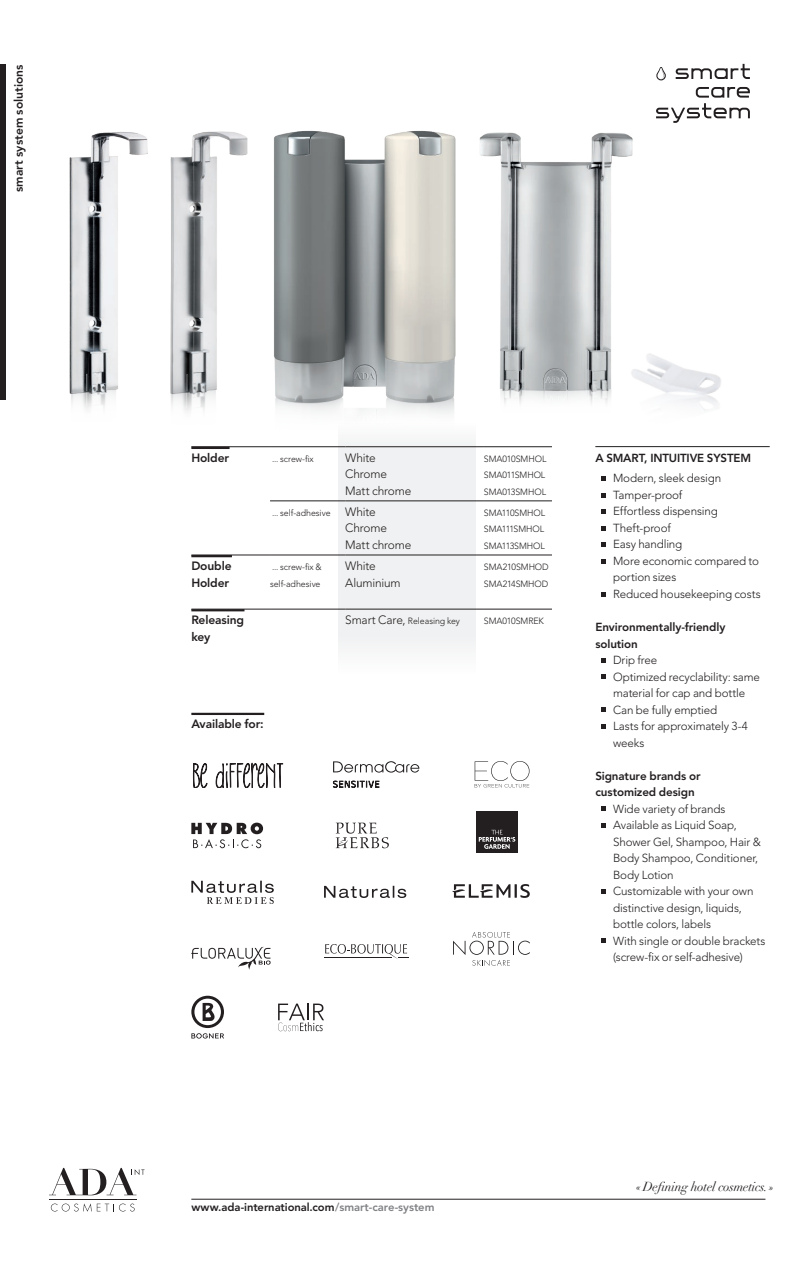
<style>
.page{position:relative;width:808px;height:1263px;background:#fff}
.page>*{position:absolute;margin:0;border:0;box-sizing:border-box;transform-origin:0 0}
.t1{font:italic 12.75px "Didot";letter-spacing:-.015em;color:#231f20}
.t2{font:800 12px/16.5px "Avenir";letter-spacing:-.01em;color:#231f20}
.t3{font:300 12px/16.5px "Avenir";letter-spacing:-.015em;color:#231f20}
.t4{font:300 11.7px/16.5px "Avenir";letter-spacing:-.01em;color:#231f20}
.t5{font:800 11.7px/16.5px "Avenir";letter-spacing:-.01em;color:#231f20}
.t6{font:800 11.25px "Avenir";letter-spacing:-.005em;color:#231f20}
.t7{font:300 9px/16.5px "Avenir";letter-spacing:-.005em;color:#231f20;text-align:justify}
.s1{font-size:12px}
.s2{color:#808285}
</style>
<div class="page">
<div style="left:0;top:64px;width:5px;height:336px;background:#231f20"></div>
<hr style="left:49px;top:1199px;width:88px;height:1px;background:#231f20">
<svg style="left:51px;top:1203px;width:84px;height:9px"></svg>
<svg style="left:49px;top:1168px;width:95px;height:27px"></svg>
<hr style="left:191px;top:1199px;width:574px;height:1px;background:#231f20">
<img style="left:479px;top:132px;width:154px;height:272px">
<img style="left:70px;top:132px;width:78px;height:277px">
<img style="left:171px;top:131px;width:77px;height:281px">
<img style="left:274px;top:130px;width:182px;height:282px">
<img style="left:625px;top:324px;width:96px;height:86px">
<div style="left:338px;top:410px;width:138px;height:264px;background:#f0f1f2"></div>
<hr style="left:270px;top:446px;width:75px;height:1px;background:#231f20">
<hr style="left:345px;top:446px;width:139px;height:1px;background:#231f20">
<hr style="left:484px;top:446px;width:68px;height:1px;background:#231f20">
<hr style="left:191px;top:446px;width:79px;height:1px;background:#231f20">
<hr style="left:270px;top:501px;width:75px;height:1px;background:#231f20">
<hr style="left:345px;top:501px;width:139px;height:1px;background:#231f20">
<hr style="left:484px;top:501px;width:68px;height:1px;background:#231f20">
<hr style="left:191px;top:555px;width:79px;height:1px;background:#231f20">
<hr style="left:270px;top:555px;width:75px;height:1px;background:#231f20">
<hr style="left:345px;top:555px;width:139px;height:1px;background:#231f20">
<hr style="left:484px;top:555px;width:68px;height:1px;background:#231f20">
<hr style="left:191px;top:609px;width:79px;height:1px;background:#231f20">
<hr style="left:270px;top:609px;width:75px;height:1px;background:#231f20">
<hr style="left:345px;top:609px;width:139px;height:1px;background:#231f20">
<hr style="left:484px;top:609px;width:68px;height:1px;background:#231f20">
<hr style="left:191px;top:447px;width:39px;height:2px;background:#231f20">
<hr style="left:191px;top:555px;width:41px;height:2px;background:#231f20">
<hr style="left:191px;top:609px;width:53px;height:2px;background:#231f20">
<hr style="left:191px;top:713px;width:73px;height:2px;background:#231f20">
<svg style="left:452px;top:884px;width:78px;height:14px"></svg>
<svg style="left:191px;top:881px;width:83px;height:23px"></svg>
<svg style="left:333px;top:781px;width:46px;height:6px"></svg>
<svg style="left:333px;top:761px;width:86px;height:12px"></svg>
<svg style="left:324px;top:886px;width:82px;height:12px"></svg>
<svg style="left:336px;top:823px;width:53px;height:25px"></svg>
<svg style="left:191px;top:823px;width:72px;height:25px"></svg>
<svg style="left:193px;top:763px;width:14px;height:24px"></svg>
<svg style="left:216px;top:763px;width:67px;height:24px"></svg>
<svg style="left:191px;top:947px;width:80px;height:22px"></svg>
<div style="left:476px;top:811px;width:42px;height:42px;background:#231f20"></div>
<svg style="left:479px;top:830px;width:36px;height:19px"></svg>
<hr style="left:595px;top:446px;width:175px;height:1px;background:#231f20">
<svg style="left:601px;top:476px;width:4px;height:5px"></svg>
<svg style="left:601px;top:493px;width:4px;height:4px"></svg>
<svg style="left:601px;top:509px;width:4px;height:5px"></svg>
<svg style="left:601px;top:526px;width:4px;height:4px"></svg>
<svg style="left:601px;top:542px;width:4px;height:5px"></svg>
<svg style="left:601px;top:559px;width:4px;height:4px"></svg>
<svg style="left:601px;top:592px;width:4px;height:4px"></svg>
<svg style="left:601px;top:658px;width:4px;height:4px"></svg>
<svg style="left:601px;top:674px;width:4px;height:5px"></svg>
<svg style="left:601px;top:707px;width:4px;height:5px"></svg>
<svg style="left:601px;top:724px;width:4px;height:4px"></svg>
<svg style="left:601px;top:806px;width:4px;height:5px"></svg>
<svg style="left:601px;top:823px;width:4px;height:4px"></svg>
<svg style="left:601px;top:889px;width:4px;height:4px"></svg>
<svg style="left:601px;top:938px;width:4px;height:5px"></svg>
<svg style="left:474px;top:761px;width:55px;height:26px"></svg>
<hr style="left:324px;top:957px;width:67px;height:1px;background:#231f20">
<svg style="left:325px;top:944px;width:83px;height:15px"></svg>
<svg style="left:453px;top:932px;width:77px;height:34px"></svg>
<svg style="left:191px;top:996px;width:33px;height:42px"></svg>
<svg style="left:278px;top:1003px;width:46px;height:28px"></svg>
<svg style="left:656px;top:67px;width:10px;height:13px"></svg>
<svg style="left:676px;top:64px;width:74px;height:15px"></svg>
<svg style="left:656px;top:87px;width:94px;height:36px"></svg>
<p class="t2" style="left:10px;top:192px;width:129px;rotate:-90deg">smart system solutions</p>
<p class="t2" style="left:191px;top:449px;width:39px">Holder</p>
<p class="t7" style="left:272px;top:450px;width:43px">... screw-fix</p>
<p class="t3" style="left:345px;top:449px;width:68px">White<br>Chrome<br>Matt chrome</p>
<p class="t7" style="left:484px;top:450px;width:64px">SMA010SMHOL SMA011SMHOL SMA013SMHOL</p>
<p class="t7" style="left:272px;top:505px;width:105px">... self-adhesive <span class="s1">White</span></p>
<p class="t3" style="left:345px;top:520px;width:68px">Chrome<br>Matt chrome</p>
<p class="t7" style="left:484px;top:505px;width:63px">SMA110SMHOL SMA111SMHOL SMA113SMHOL</p>
<p class="t2" style="left:191px;top:558px;width:42px">Double<br>Holder</p>
<p class="t7" style="left:270px;top:559px;width:53px">... screw-fix &amp; self-adhesive</p>
<p class="t3" style="left:345px;top:558px;width:57px">White<br>Aluminium</p>
<p class="t7" style="left:484px;top:559px;width:66px">SMA210SMHOD<br>SMA214SMHOD</p>
<p class="t2" style="left:191px;top:612px;width:54px">Releasing key</p>
<p class="t7" style="left:345px;top:613px;width:116px"><span class="s1">Smart Care,</span> Releasing key</p>
<p class="t7" style="left:484px;top:613px;width:62px">SMA010SMREK</p>
<p class="t2" style="left:191px;top:715px;width:74px">Available for:</p>
<p class="t5" style="left:595px;top:449px;width:157px">A SMART, INTUITIVE SYSTEM</p>
<p class="t4" style="left:613px;top:470px;width:149px">Modern, sleek design<br>Tamper-proof<br>Effortless dispensing<br>Theft-proof<br>Easy handling<br>More economic compared to portion sizes<br>Reduced housekeeping costs</p>
<p class="t5" style="left:595px;top:619px;width:132px">Environmentally-friendly solution</p>
<p class="t4" style="left:613px;top:652px;width:148px">Drip free<br>Optimized recyclability: same material for cap and bottle<br>Can be fully emptied<br>Lasts for approximately 3-4 weeks</p>
<p class="t5" style="left:595px;top:767px;width:107px">Signature brands or customized design</p>
<p class="t4" style="left:613px;top:800px;width:154px">Wide variety of brands<br>Available as Liquid Soap,<br>Shower Gel, Shampoo, Hair &amp;<br>Body Shampoo, Conditioner,<br>Body Lotion<br>Customizable with your own distinctive design, liquids, bottle colors, labels<br>With single or double brackets (screw-fix or self-adhesive)</p>
<p class="t6" style="left:191px;top:1200px;width:245px">www.ada-international.com<span class="s2">/smart-care-system</span></p>
<p class="t1" style="left:636px;top:1179px;width:139px">«Defining hotel cosmetics.»</p>
</div>
